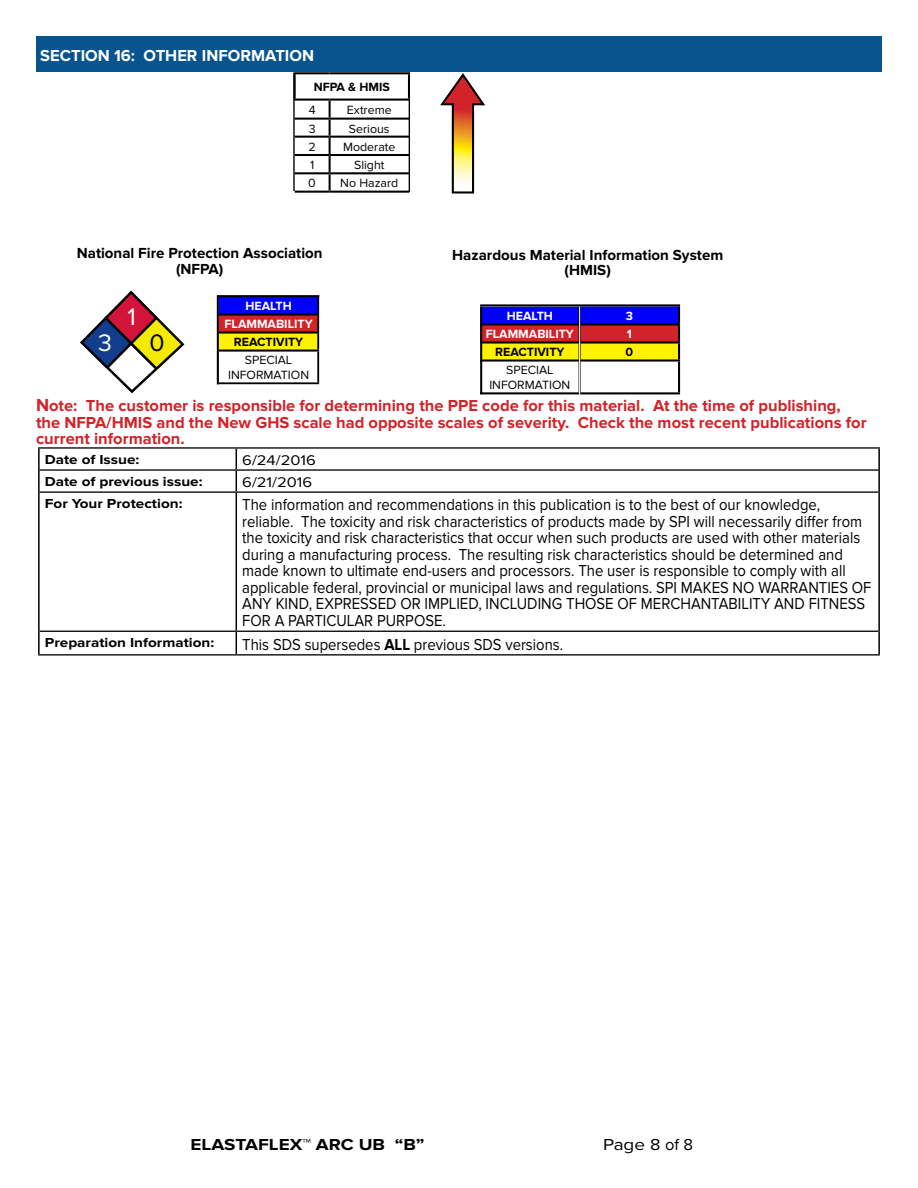
<style>
.page{position:relative;width:918px;height:1188px;background:#fff}
.page>*{position:absolute;margin:0;border:0;box-sizing:border-box;transform-origin:0 0}
.t1{font:24.75px "Proxima Nova";color:#fff}
.t2{font:24.75px "Proxima Nova";color:#000}
.t3{font:16.5px/16.5px "Proxima Nova";color:#000;scale:.9 1}
.t4{font:700 16.5px/16.5px "Proxima Nova";color:#d2232a}
.t5{font:700 16.5px "Proxima Nova";color:#fff}
.t6{font:700 16.5px "Proxima Nova";color:#000;scale:1.14 1}
.t7{font:16.5px "Proxima Nova";color:#000;scale:1.14 1}
.t8{font:700 15.15px/15.1px "Proxima Nova";color:#000;text-align:center}
.t9{font:14.55px "Proxima Nova";color:#000;scale:1.13 1}
.t10{font:700 13.5px "Proxima Nova";color:#000;scale:1.13 1}
.t11{font:12.3px/14.9px "Proxima Nova";color:#000;text-align:center}
.t12{font:700 12.3px/18px "Proxima Nova";color:#fff;text-align:center}
.t13{font:700 12.3px "Proxima Nova";color:#000}
.s1{font-size:18px}
.s2{font-weight:700}
</style>
<div class="page">
<hr style="left:38px;top:447px;width:198px;height:2px;background:#000">
<hr style="left:236px;top:447px;width:644px;height:2px;background:#000">
<hr style="left:40px;top:469px;width:196px;height:2px;background:#000">
<hr style="left:236px;top:469px;width:642px;height:2px;background:#000">
<hr style="left:40px;top:491px;width:196px;height:2px;background:#000">
<hr style="left:236px;top:491px;width:642px;height:2px;background:#000">
<hr style="left:40px;top:631px;width:196px;height:1px;background:#000">
<hr style="left:236px;top:631px;width:642px;height:1px;background:#000">
<hr style="left:38px;top:654px;width:198px;height:2px;background:#000">
<hr style="left:236px;top:654px;width:644px;height:2px;background:#000">
<hr style="left:38px;top:449px;width:2px;height:21px;background:#000">
<hr style="left:878px;top:449px;width:2px;height:21px;background:#000">
<hr style="left:38px;top:470px;width:2px;height:22px;background:#000">
<svg style="left:236px;top:449px;width:1px;height:42px"></svg>
<hr style="left:878px;top:470px;width:2px;height:22px;background:#000">
<hr style="left:38px;top:492px;width:2px;height:139px;background:#000">
<hr style="left:236px;top:493px;width:1px;height:138px;background:#000">
<hr style="left:878px;top:492px;width:2px;height:139px;background:#000">
<hr style="left:38px;top:631px;width:2px;height:23px;background:#000">
<svg style="left:236px;top:632px;width:1px;height:22px"></svg>
<hr style="left:878px;top:631px;width:2px;height:23px;background:#000">
<svg style="left:80px;top:290px;width:105px;height:104px"></svg>
<svg style="left:440px;top:73px;width:45px;height:121px"></svg>
<hr style="left:294px;top:72px;width:36px;height:2px;background:#000">
<hr style="left:294px;top:74px;width:2px;height:25px;background:#000">
<hr style="left:330px;top:72px;width:80px;height:2px;background:#000">
<hr style="left:408px;top:74px;width:2px;height:25px;background:#000">
<hr style="left:294px;top:99px;width:36px;height:2px;background:#000">
<hr style="left:330px;top:99px;width:80px;height:2px;background:#000">
<hr style="left:295px;top:118px;width:35px;height:2px;background:#000">
<hr style="left:330px;top:118px;width:79px;height:2px;background:#000">
<hr style="left:295px;top:136px;width:35px;height:2px;background:#000">
<hr style="left:330px;top:136px;width:79px;height:2px;background:#000">
<hr style="left:295px;top:154px;width:35px;height:2px;background:#000">
<hr style="left:330px;top:154px;width:79px;height:2px;background:#000">
<hr style="left:295px;top:172px;width:35px;height:2px;background:#000">
<hr style="left:330px;top:172px;width:79px;height:2px;background:#000">
<svg style="left:329px;top:101px;width:2px;height:90px"></svg>
<hr style="left:295px;top:191px;width:35px;height:2px;background:#000">
<hr style="left:330px;top:191px;width:79px;height:2px;background:#000">
<hr style="left:293px;top:73px;width:2px;height:118px;background:#000">
<hr style="left:480px;top:360px;width:100px;height:2px;background:#000">
<hr style="left:580px;top:360px;width:100px;height:2px;background:#000">
<hr style="left:579px;top:362px;width:2px;height:30px;background:#000">
<hr style="left:678px;top:362px;width:2px;height:30px;background:#000">
<hr style="left:480px;top:392px;width:100px;height:2px;background:#000">
<hr style="left:580px;top:392px;width:100px;height:2px;background:#000">
<svg style="left:482px;top:306px;width:198px;height:55px;background:#8a525d"></svg>
<hr style="left:480px;top:341px;width:100px;height:3px;background:#000">
<hr style="left:580px;top:341px;width:100px;height:3px;background:#000">
<div style="left:479px;top:305px;width:101px;height:91px;border:1px solid #fff"></div>
<hr style="left:480px;top:304px;width:200px;height:2px;background:#000">
<hr style="left:480px;top:307px;width:2px;height:87px;background:#000">
<div style="left:219px;top:296px;width:99px;height:19px;background:#00f"></div>
<div style="left:219px;top:315px;width:99px;height:18px;background:#d2232a"></div>
<div style="left:219px;top:333px;width:99px;height:18px;background:#fff200"></div>
<hr style="left:219px;top:350px;width:100px;height:2px;background:#000">
<hr style="left:317px;top:352px;width:2px;height:30px;background:#000">
<hr style="left:219px;top:382px;width:100px;height:2px;background:#000">
<hr style="left:219px;top:313px;width:100px;height:3px;background:#000">
<svg style="left:317px;top:297px;width:1px;height:53px"></svg>
<hr style="left:219px;top:332px;width:100px;height:2px;background:#000">
<div style="left:218px;top:295px;width:102px;height:90px;border:1px solid #fff"></div>
<hr style="left:218px;top:295px;width:101px;height:2px;background:#000">
<hr style="left:217px;top:295px;width:2px;height:89px;background:#000">
<hr style="left:409px;top:100px;width:1px;height:92px;background:#000">
<div style="left:36px;top:36px;width:846px;height:36px;background:#08548f"></div>
<p class="t5" style="left:40px;top:46px;width:275px">SECTION 16: OTHER INFORMATION</p>
<p class="t13" style="left:314px;top:80px;width:78px">NFPA &amp; HMIS</p>
<p class="t11" style="left:309px;top:103px;width:8px">4</p>
<p class="t11" style="left:347px;top:103px;width:46px">Extreme</p>
<p class="t11" style="left:309px;top:121px;width:8px">3</p>
<p class="t11" style="left:349px;top:121px;width:42px">Serious</p>
<p class="t11" style="left:308px;top:139px;width:9px">2</p>
<p class="t11" style="left:343px;top:139px;width:54px">Moderate</p>
<p class="t11" style="left:310px;top:158px;width:6px">1</p>
<p class="t11" style="left:354px;top:158px;width:32px">Slight</p>
<p class="t11" style="left:308px;top:176px;width:9px">0</p>
<p class="t11" style="left:340px;top:176px;width:59px">No Hazard</p>
<p class="t8" style="left:77px;top:246px;width:247px">National Fire Protection Association (NFPA)</p>
<h1 class="t1" style="left:128px;top:303px;width:10px">1</h1>
<h1 class="t1" style="left:98px;top:328px;width:15px">3</h1>
<h1 class="t2" style="left:149px;top:328px;width:17px">0</h1>
<p class="t12" style="left:224px;top:298px;width:90px">HEALTH<br>FLAMMABILITY</p>
<p class="t13" style="left:234px;top:335px;width:71px">REACTIVITY</p>
<p class="t11" style="left:228px;top:353px;width:83px">SPECIAL<br>INFORMATION</p>
<p class="t8" style="left:452px;top:248px;width:273px">Hazardous Material Information System (HMIS)</p>
<p class="t12" style="left:507px;top:308px;width:48px">HEALTH</p>
<p class="t12" style="left:626px;top:308px;width:9px">3</p>
<p class="t12" style="left:486px;top:326px;width:90px">FLAMMABILITY</p>
<p class="t12" style="left:627px;top:326px;width:7px">1</p>
<p class="t13" style="left:495px;top:345px;width:71px">REACTIVITY</p>
<p class="t13" style="left:625px;top:345px;width:9px">0</p>
<p class="t11" style="left:489px;top:363px;width:83px">SPECIAL<br>INFORMATION</p>
<p class="t4" style="left:36px;top:398px;width:832px"><span class="s1">N</span>ote: The customer is responsible for determining the PPE code for this material. At the time of publishing, the NFPA/HMIS and the New GHS scale had opposite scales of severity. Check the most recent publications for current information.</p>
<p class="t10" style="left:45px;top:452px;width:85px">Date of Issue:</p>
<p class="t9" style="left:242px;top:452px;width:67px">6/24/2016</p>
<p class="t10" style="left:45px;top:474px;width:141px">Date of previous issue:</p>
<p class="t9" style="left:242px;top:474px;width:63px">6/21/2016</p>
<p class="t10" style="left:45px;top:496px;width:123px">For Your Protection:</p>
<p class="t3" style="left:242px;top:497px;width:701px">The information and recommendations in this publication is to the best of our knowledge, reliable. The toxicity and risk characteristics of products made by SPI will necessarily differ from the toxicity and risk characteristics that occur when such products are used with other materials during a manufacturing process. The resulting risk characteristics should be determined and made known to ultimate end-users and processors. The user is responsible to comply with all applicable federal, provincial or municipal laws and regulations. SPI MAKES NO WARRANTIES OF ANY KIND, EXPRESSED OR IMPLIED, INCLUDING THOSE OF MERCHANTABILITY AND FITNESS FOR A PARTICULAR PURPOSE.</p>
<p class="t10" style="left:45px;top:635px;width:151px">Preparation Information:</p>
<p class="t3" style="left:242px;top:636px;width:358px">This SDS supersedes <span class="s2">ALL</span> previous SDS versions.</p>
<p class="t6" style="left:190px;top:1135px;width:207px">ELASTAFLEX™ ARC UB “B”</p>
<p class="t7" style="left:603px;top:1135px;width:80px">Page 8 of 8</p>
</div>
